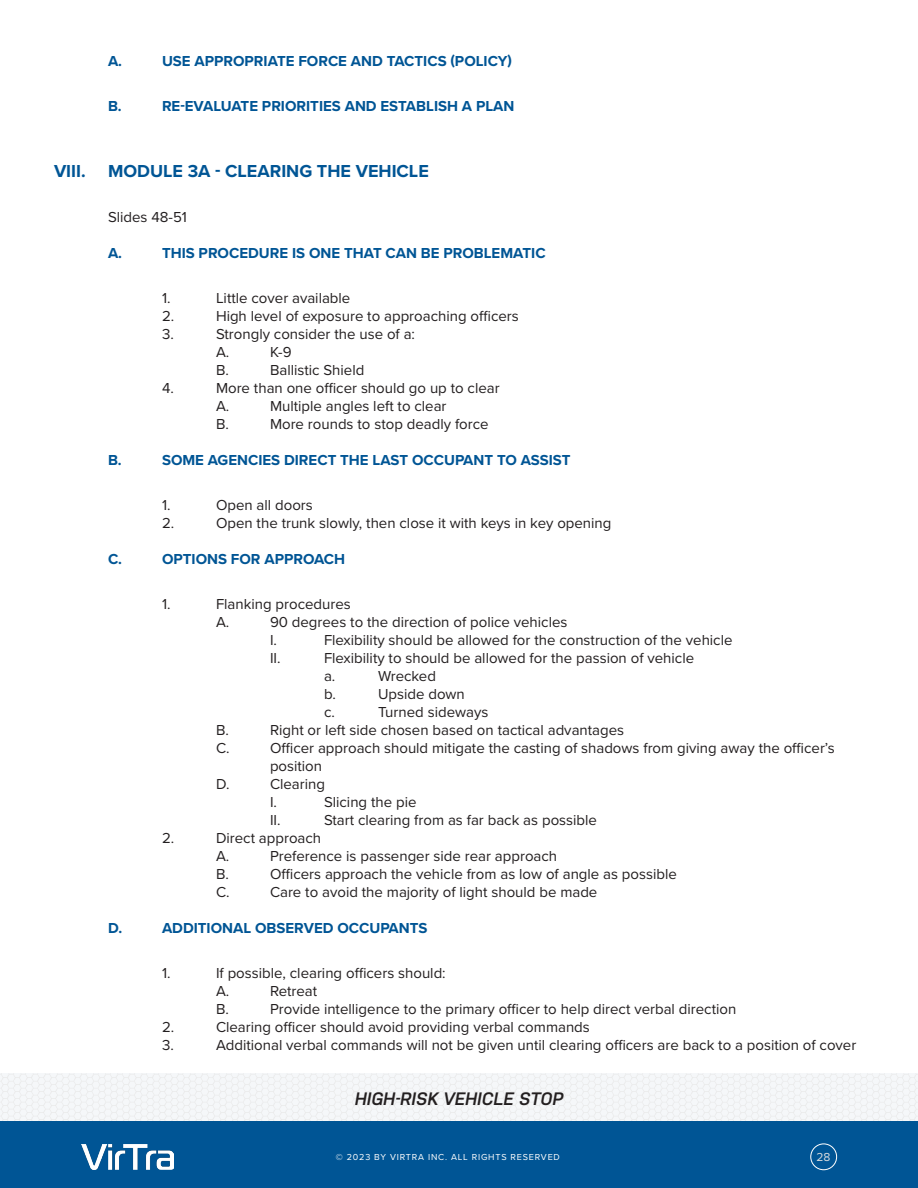
<style>
.page{position:relative;width:918px;height:1188px;background:#fff}
.page>*{position:absolute;margin:0;border:0;box-sizing:border-box;transform-origin:0 0}
.Section_-_Tier1{font:700 18px "Proxima Nova";color:#005595}
.t1{font:italic 600 18px "Nudista";color:#231f20}
.t2{font:15px/18px "Proxima Nova";color:#231f20}
.Chapter_-_Tier2{font:700 15px "Proxima Nova";color:#005595}
.t3{font:12px "Proxima Nova";color:#dcdddf}
.t4{font:9px "Proxima Nova";letter-spacing:.09em;color:#fff}
</style>
<div class="page">
<svg style="left:0;top:1073px;width:918px;height:48px"></svg>
<div style="left:0;top:1121px;width:918px;height:67px;background:#005595"></div>
<div style="left:810px;top:1144px;width:27px;height:26px;border:1px solid #fff;border-radius:50%"></div>
<img style="left:81px;top:1144px;width:92px;height:25px">
<p class="Chapter_-_Tier2" style="left:108px;top:50px;width:16px">A.</p>
<p class="Chapter_-_Tier2" style="left:162px;top:50px;width:351px">USE APPROPRIATE FORCE AND TACTICS (POLICY)</p>
<p class="Chapter_-_Tier2" style="left:108px;top:95px;width:15px">B.</p>
<p class="Chapter_-_Tier2" style="left:162px;top:95px;width:354px">RE-EVALUATE PRIORITIES AND ESTABLISH A PLAN</p>
<p class="Section_-_Tier1" style="left:54px;top:158px;width:376px">VIII. MODULE 3A - CLEARING THE VEHICLE</p>
<p class="t2" style="left:108px;top:208px;width:80px">Slides 48-51</p>
<p class="Chapter_-_Tier2" style="left:108px;top:242px;width:16px">A.</p>
<p class="Chapter_-_Tier2" style="left:162px;top:242px;width:385px">THIS PROCEDURE IS ONE THAT CAN BE PROBLEMATIC</p>
<p class="t2" style="left:162px;top:289px;width:10px">1.</p>
<p class="t2" style="left:216px;top:289px;width:136px">Little cover available</p>
<p class="t2" style="left:162px;top:307px;width:14px">2.</p>
<p class="t2" style="left:216px;top:307px;width:304px">High level of exposure to approaching officers</p>
<p class="t2" style="left:162px;top:325px;width:13px">3.</p>
<p class="t2" style="left:216px;top:325px;width:201px">Strongly consider the use of a:</p>
<p class="t2" style="left:216px;top:343px;width:15px">A.</p>
<p class="t2" style="left:270px;top:343px;width:23px">K-9</p>
<p class="t2" style="left:216px;top:361px;width:14px">B.</p>
<p class="t2" style="left:270px;top:361px;width:96px">Ballistic Shield</p>
<p class="t2" style="left:162px;top:379px;width:13px">4.</p>
<p class="t2" style="left:216px;top:379px;width:285px">More than one officer should go up to clear</p>
<p class="t2" style="left:216px;top:397px;width:15px">A.</p>
<p class="t2" style="left:270px;top:397px;width:178px">Multiple angles left to clear</p>
<p class="t2" style="left:216px;top:415px;width:14px">B.</p>
<p class="t2" style="left:270px;top:415px;width:220px">More rounds to stop deadly force</p>
<p class="Chapter_-_Tier2" style="left:108px;top:449px;width:15px">B.</p>
<p class="Chapter_-_Tier2" style="left:162px;top:449px;width:410px">SOME AGENCIES DIRECT THE LAST OCCUPANT TO ASSIST</p>
<p class="t2" style="left:162px;top:496px;width:10px">1.</p>
<p class="t2" style="left:216px;top:496px;width:98px">Open all doors</p>
<p class="t2" style="left:162px;top:514px;width:14px">2.</p>
<p class="t2" style="left:216px;top:514px;width:397px">Open the trunk slowly, then close it with keys in key opening</p>
<p class="Chapter_-_Tier2" style="left:108px;top:548px;width:16px">C.</p>
<p class="Chapter_-_Tier2" style="left:162px;top:548px;width:185px">OPTIONS FOR APPROACH</p>
<p class="t2" style="left:162px;top:595px;width:10px">1.</p>
<p class="t2" style="left:216px;top:595px;width:136px">Flanking procedures</p>
<p class="t2" style="left:216px;top:613px;width:15px">A.</p>
<p class="t2" style="left:270px;top:613px;width:299px">90 degrees to the direction of police vehicles</p>
<p class="t2" style="left:270px;top:631px;width:9px">I.</p>
<p class="t2" style="left:324px;top:631px;width:410px">Flexibility should be allowed for the construction of the vehicle</p>
<p class="t2" style="left:270px;top:649px;width:12px">II.</p>
<p class="t2" style="left:324px;top:649px;width:372px">Flexibility to should be allowed for the passion of vehicle</p>
<p class="t2" style="left:324px;top:667px;width:13px">a.</p>
<p class="t2" style="left:378px;top:667px;width:60px">Wrecked</p>
<p class="t2" style="left:324px;top:685px;width:13px">b.</p>
<p class="t2" style="left:378px;top:685px;width:88px">Upside down</p>
<p class="t2" style="left:324px;top:703px;width:12px">c.</p>
<p class="t2" style="left:378px;top:703px;width:112px">Turned sideways</p>
<p class="t2" style="left:216px;top:721px;width:14px">B.</p>
<p class="t2" style="left:270px;top:721px;width:356px">Right or left side chosen based on tactical advantages</p>
<p class="t2" style="left:216px;top:739px;width:15px">C.</p>
<p class="t2" style="left:270px;top:739px;width:566px">Officer approach should mitigate the casting of shadows from giving away the officer’s position</p>
<p class="t2" style="left:216px;top:775px;width:15px">D.</p>
<p class="t2" style="left:270px;top:775px;width:57px">Clearing</p>
<p class="t2" style="left:270px;top:793px;width:9px">I.</p>
<p class="t2" style="left:324px;top:793px;width:94px">Slicing the pie</p>
<p class="t2" style="left:270px;top:811px;width:12px">II.</p>
<p class="t2" style="left:324px;top:811px;width:275px">Start clearing from as far back as possible</p>
<p class="t2" style="left:162px;top:829px;width:14px">2.</p>
<p class="t2" style="left:216px;top:829px;width:107px">Direct approach</p>
<p class="t2" style="left:216px;top:847px;width:15px">A.</p>
<p class="t2" style="left:270px;top:847px;width:289px">Preference is passenger side rear approach</p>
<p class="t2" style="left:216px;top:865px;width:14px">B.</p>
<p class="t2" style="left:270px;top:865px;width:408px">Officers approach the vehicle from as low of angle as possible</p>
<p class="t2" style="left:216px;top:883px;width:15px">C.</p>
<p class="t2" style="left:270px;top:883px;width:329px">Care to avoid the majority of light should be made</p>
<p class="Chapter_-_Tier2" style="left:108px;top:917px;width:16px">D.</p>
<p class="Chapter_-_Tier2" style="left:162px;top:917px;width:267px">ADDITIONAL OBSERVED OCCUPANTS</p>
<p class="t2" style="left:162px;top:964px;width:10px">1.</p>
<p class="t2" style="left:216px;top:964px;width:231px">If possible, clearing officers should:</p>
<p class="t2" style="left:216px;top:982px;width:15px">A.</p>
<p class="t2" style="left:270px;top:982px;width:49px">Retreat</p>
<p class="t2" style="left:216px;top:1000px;width:14px">B.</p>
<p class="t2" style="left:270px;top:1000px;width:468px">Provide intelligence to the primary officer to help direct verbal direction</p>
<p class="t2" style="left:162px;top:1018px;width:14px">2.</p>
<p class="t2" style="left:216px;top:1018px;width:375px">Clearing officer should avoid providing verbal commands</p>
<p class="t2" style="left:162px;top:1036px;width:13px">3.</p>
<p class="t2" style="left:216px;top:1036px;width:642px">Additional verbal commands will not be given until clearing officers are back to a position of cover</p>
<p class="t1" style="left:355px;top:1088px;width:210px">HIGH-RISK VEHICLE STOP</p>
<p class="t4" style="left:336px;top:1150px;width:226px">© 2023 BY VIRTRA INC. ALL RIGHTS RESERVED</p>
<p class="t3" style="left:817px;top:1148px;width:16px">28</p>
</div>
